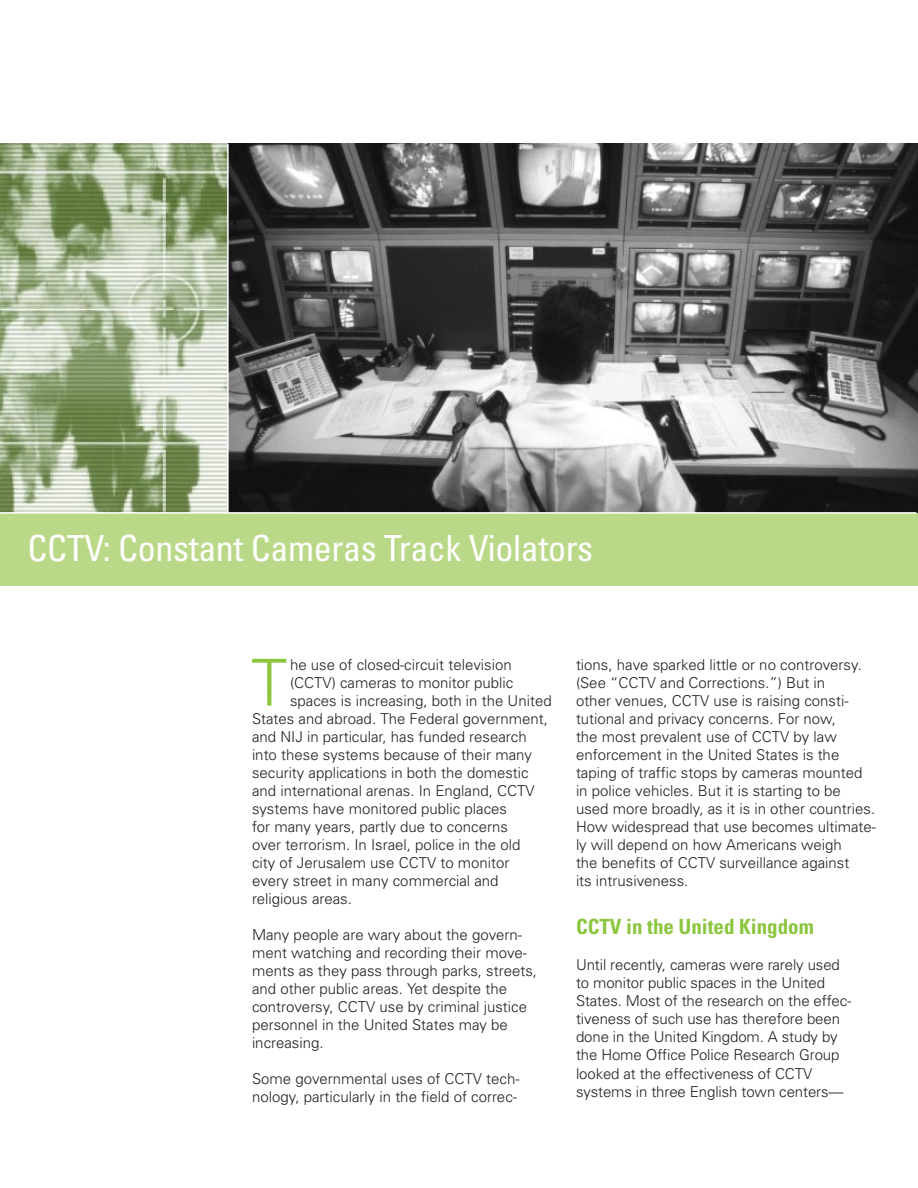
<style>
.page{position:relative;width:918px;height:1188px;background:#fff}
.page>*{position:absolute;margin:0;border:0;box-sizing:border-box;transform-origin:0 0}
.t1{font:300 64.8px "Univers";color:#8bc63e}
.t2{font:condensed 36px "Univers";letter-spacing:-.01em;color:#fff}
.t3{font:700 condensed 21px "Univers";color:#8bc63e}
.t4{font:300 15px/18px "Univers";color:#231f1f}
</style>
<div class="page">
<img style="left:0;top:144px;width:918px;height:369px">
<div style="left:0;top:513px;width:918px;height:72px;background:#b9d988"></div>
<hr style="left:227px;top:144px;width:2px;height:369px;background:#fff">
<hr style="left:0;top:512px;width:916px;height:2px;background:#fff">
<h2 class="t2" style="left:28px;top:535px;width:567px">CCTV: Constant Cameras Track Violators</h2>
<h1 class="t1" style="left:251px;top:659px;width:38px">T</h1>
<p class="t4" style="left:290px;top:657px;width:223px">he use of closed-circuit television</p>
<p class="t4" style="left:290px;top:675px;width:225px">(CCTV) cameras to monitor public</p>
<p class="t4" style="left:290px;top:693px;width:263px">spaces is increasing, both in the United</p>
<p class="t4" style="left:252px;top:711px;width:297px">States and abroad. The Federal government,</p>
<p class="t4" style="left:252px;top:729px;width:276px">and NIJ in particular, has funded research</p>
<p class="t4" style="left:252px;top:747px;width:282px">into these systems because of their many</p>
<p class="t4" style="left:252px;top:765px;width:278px">security applications in both the domestic</p>
<p class="t4" style="left:252px;top:783px;width:284px">and international arenas. In England, CCTV</p>
<p class="t4" style="left:252px;top:801px;width:257px">systems have monitored public places</p>
<p class="t4" style="left:252px;top:819px;width:257px">for many years, partly due to concerns</p>
<p class="t4" style="left:252px;top:837px;width:270px">over terrorism. In Israel, police in the old</p>
<p class="t4" style="left:252px;top:855px;width:259px">city of Jerusalem use CCTV to monitor</p>
<p class="t4" style="left:252px;top:873px;width:248px">every street in many commercial and</p>
<p class="t4" style="left:252px;top:891px;width:101px">religious areas.</p>
<p class="t4" style="left:252px;top:927px;width:287px">Many people are wary about the govern&shy;ment watching and recording their move&shy;ments as they pass through parks, streets, and other public areas. Yet despite the controversy, CCTV use by criminal justice personnel in the United States may be increasing.</p>
<p class="t4" style="left:252px;top:1071px;width:269px">Some governmental uses of CCTV tech&shy;nology, particularly in the field of correc-</p>
<p class="t4" style="left:576px;top:657px;width:302px">tions, have sparked little or no controversy. (See “CCTV and Corrections.”) But in<br>other venues, CCTV use is raising consti&shy;tutional and privacy concerns. For now,<br>the most prevalent use of CCTV by law enforcement in the United States is the taping of traffic stops by cameras mounted in police vehicles. But it is starting to be used more broadly, as it is in other countries.<br>How widespread that use becomes ultimate&shy;ly will depend on how Americans weigh<br>the benefits of CCTV surveillance against<br>its intrusiveness.</p>
<h3 class="t3" style="left:576px;top:918px;width:239px">CCTV in the United Kingdom</h3>
<p class="t4" style="left:576px;top:957px;width:277px">Until recently, cameras were rarely used to monitor public spaces in the United States. Most of the research on the effec&shy;tiveness of such use has therefore been done in the United Kingdom. A study by the Home Office Police Research Group looked at the effectiveness of CCTV systems in three English town centers—</p>
</div>
